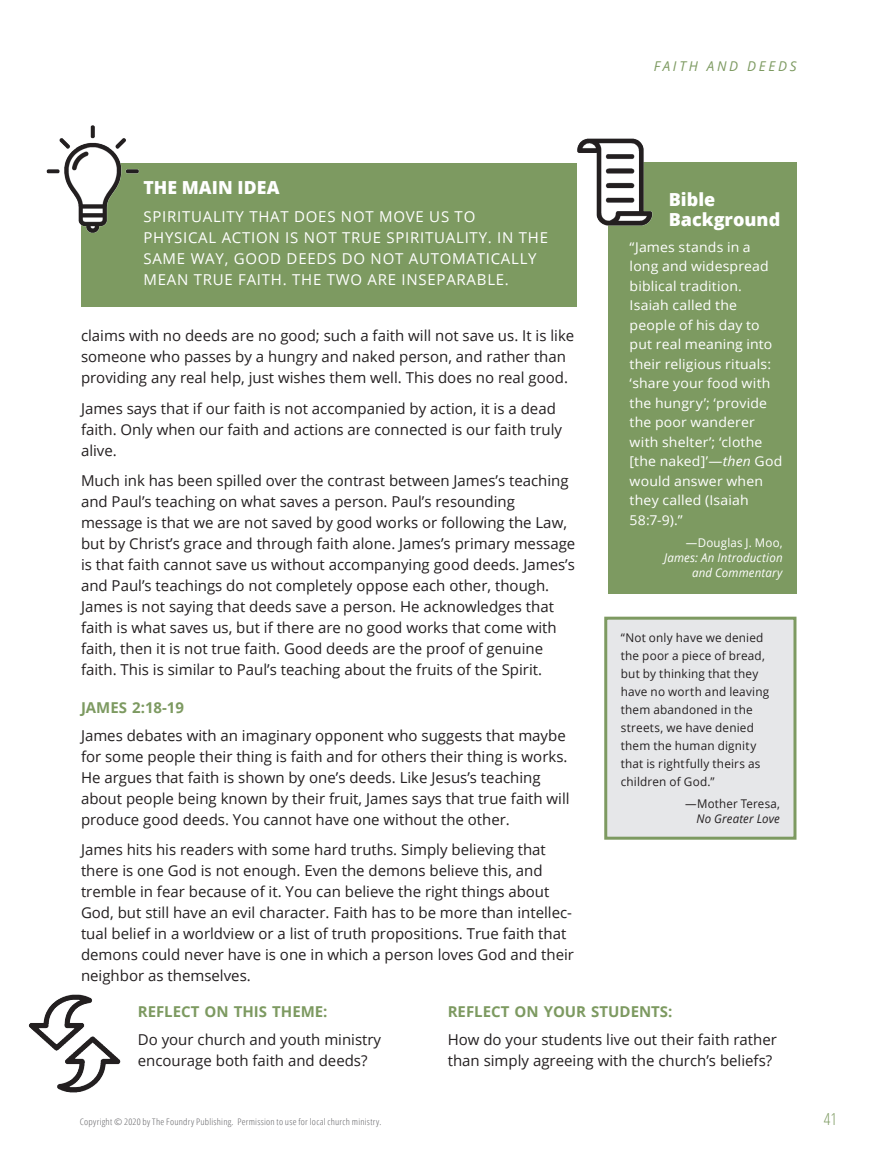
<style>
.page{position:relative;width:891px;height:1175px;background:#fff}
.page>*{position:absolute;margin:0;border:0;box-sizing:border-box;transform-origin:0 0}
.Subhead_Level2{font:800 18px/19.5px "Open Sans";color:#fff}
.Sidebar{font:800 18px "Open Sans";letter-spacing:.005em;color:#fff}
.t1{font:300 condensed 16.5px "Open Sans";color:#7d9a61}
.BodyText{font:15px/21px "Open Sans";color:#231f20}
.BodyText-2{font:15px/21px "Open Sans";letter-spacing:.05em;color:#fff}
.Subhead_Level3{font:700 15px "Open Sans";color:#7d9a61}
.Sidebar_reverse_type{font:13.5px/19.5px "Open Sans";letter-spacing:.01em;color:#fff;scale:1.04 1}
.t2{font:italic 13.5px "Open Sans";letter-spacing:.2em;color:#7d9a61}
.Sidebar-2{font:12px/18px "Open Sans";letter-spacing:.015em;color:#231f20}
.SidebarSmall{font:italic 12px/15px "Open Sans";letter-spacing:.015em;color:#fff;text-align:right;scale:.96 1}
.SidebarSmall-2{font:12px/15px "Open Sans";letter-spacing:.015em;color:#231f20;text-align:right;scale:.96 1}
.t3{font:300 condensed 9px "Open Sans";letter-spacing:.025em;color:#636366;scale:1.1 1}
.s1{font-style:italic}
.s2{font-style:normal}
</style>
<div class="page">
<div style="left:81px;top:163px;width:496px;height:143px;background:#7d9a61"></div>
<img style="left:46px;top:125px;width:93px;height:108px">
<div style="left:608px;top:163px;width:188px;height:431px;background:#7d9a61"></div>
<img style="left:577px;top:138px;width:78px;height:88px">
<div style="left:606px;top:618px;width:189px;height:220px;background:#e6e7e9"></div>
<div style="left:604px;top:616px;width:192px;height:223px;border:3px solid #7d9a61"></div>
<img style="left:28px;top:994px;width:93px;height:99px">
<p class="Sidebar" style="left:143px;top:174px;width:138px">THE MAIN IDEA</p>
<p class="BodyText-2" style="left:143px;top:205px;width:406px">SPIRITUALITY THAT DOES NOT MOVE US TO PHYSICAL ACTION IS NOT TRUE SPIRITUALITY. IN THE SAME WAY, GOOD DEEDS DO NOT AUTOMATICALLY MEAN TRUE FAITH. THE TWO ARE INSEPARABLE.</p>
<p class="BodyText" style="left:81px;top:324px;width:495px">claims with no deeds are no good; such a faith will not save us. It is like someone who passes by a hungry and naked person, and rather than providing any real help, just wishes them well. This does no real good.</p>
<p class="BodyText" style="left:81px;top:397px;width:483px">James says that if our faith is not accompanied by action, it is a dead faith. Only when our faith and actions are connected is our faith truly alive.</p>
<p class="BodyText" style="left:81px;top:470px;width:496px">Much ink has been spilled over the contrast between James’s teaching and Paul’s teaching on what saves a person. Paul’s resounding message is that we are not saved by good works or following the Law, but by Christ’s grace and through faith alone. James’s primary message is that faith cannot save us without accompanying good deeds. James’s and Paul’s teachings do not completely oppose each other, though.<br>James is not saying that deeds save a person. He acknowledges that faith is what saves us, but if there are no good works that come with faith, then it is not true faith. Good deeds are the proof of genuine faith. This is similar to Paul’s teaching about the fruits of the Spirit.</p>
<p class="Subhead_Level3" style="left:81px;top:696px;width:105px">JAMES 2:18-19</p>
<p class="BodyText" style="left:81px;top:724px;width:490px">James debates with an imaginary opponent who suggests that maybe for some people their thing is faith and for others their thing is works.<br>He argues that faith is shown by one’s deeds. Like Jesus’s teaching about people being known by their fruit, James says that true faith will produce good deeds. You cannot have one without the other.</p>
<p class="BodyText" style="left:81px;top:839px;width:495px">James hits his readers with some hard truths. Simply believing that there is one God is not enough. Even the demons believe this, and tremble in fear because of it. You can believe the right things about God, but still have an evil character. Faith has to be more than intellec&shy;tual belief in a worldview or a list of truth propositions. True faith that demons could never have is one in which a person loves God and their neighbor as themselves.</p>
<p class="t2" style="left:654px;top:57px;width:144px">FAITH AND DEEDS</p>
<p class="Subhead_Level2" style="left:669px;top:189px;width:113px">Bible<br>Background</p>
<p class="Sidebar_reverse_type" style="left:630px;top:237px;width:148px">“James stands in a long and widespread biblical tradition.<br>Isaiah called the people of his day to put real meaning into their religious rituals: ‘share your food with the hungry’; ‘provide the poor wanderer with shelter’; ‘clothe [the naked]’—<span class="s1">then</span> God would answer when they called (Isaiah<br>58:7-9).”</p>
<p class="SidebarSmall" style="left:664px;top:534px;width:125px"><span class="s2">—Douglas J. Moo,<br></span>James: An Introduction and Commentary</p>
<p class="Sidebar-2" style="left:621px;top:628px;width:150px">“Not only have we denied the poor a piece of bread, but by thinking that they have no worth and leaving them abandoned in the streets, we have denied them the human dignity that is rightfully theirs as children of God.”</p>
<p class="SidebarSmall-2" style="left:685px;top:796px;width:100px">—Mother Teresa,<br><span class="s1">No Greater Love</span></p>
<p class="Subhead_Level3" style="left:138px;top:1001px;width:191px">REFLECT ON THIS THEME:</p>
<p class="BodyText" style="left:138px;top:1028px;width:245px">Do your church and youth ministry encourage both faith and deeds?</p>
<p class="Subhead_Level3" style="left:448px;top:1001px;width:226px">REFLECT ON YOUR STUDENTS:</p>
<p class="BodyText" style="left:448px;top:1028px;width:331px">How do your students live out their faith rather than simply agreeing with the church’s beliefs?</p>
<p class="t3" style="left:80px;top:1115px;width:276px">Copyright © 2020 by The Foundry Publishing. Permission to use for local church ministry.</p>
<p class="t1" style="left:824px;top:1108px;width:15px">41</p>
</div>
